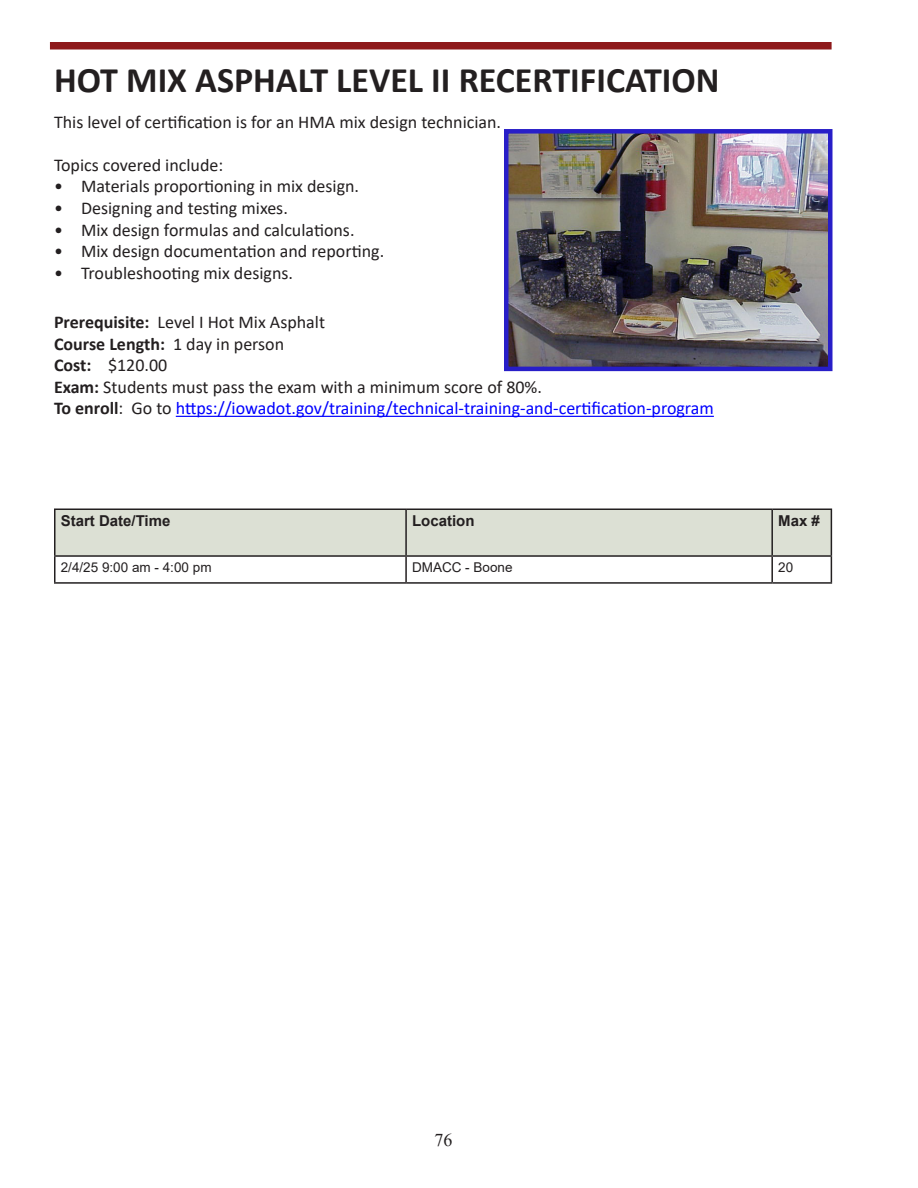
<style>
.page{position:relative;width:918px;height:1188px;background:#fff}
.page>*{position:absolute;margin:0;border:0;box-sizing:border-box;transform-origin:0 0}
.t1{font:700 36px "Calibri";color:#231f20}
.t2{font:18px "Calibri";color:#231f20}
.t3{font:18px "Calibri";color:#00f}
.t4{font:700 18px "Calibri";color:#231f20}
.t5{font:18px "Times New Roman";color:#231f20}
.t6{font:700 15px "Arial";color:#231f20}
.t7{font:13.5px "Arial";color:#231f20}
.s1{font-weight:700}
.s2{font-weight:400}
.s3{font-weight:700;color:#231f20}
.s4{color:#231f20}
</style>
<div class="page">
<div style="left:50px;top:42px;width:782px;height:8px;background:#8e191b"></div>
<hr style="left:176px;top:416px;width:538px;height:1px;background:#00f">
<img style="left:509px;top:134px;width:318px;height:232px">
<div style="left:504px;top:129px;width:328px;height:242px;border:4px solid #281ec8"></div>
<hr style="left:54px;top:508px;width:352px;height:2px;background:#231f20">
<hr style="left:54px;top:510px;width:2px;height:45px;background:#231f20">
<hr style="left:406px;top:508px;width:366px;height:2px;background:#231f20">
<hr style="left:772px;top:508px;width:60px;height:2px;background:#231f20">
<hr style="left:54px;top:555px;width:352px;height:2px;background:#231f20">
<hr style="left:54px;top:557px;width:2px;height:25px;background:#231f20">
<svg style="left:55px;top:509px;width:777px;height:73px"></svg>
<hr style="left:54px;top:582px;width:352px;height:2px;background:#231f20">
<hr style="left:406px;top:582px;width:366px;height:2px;background:#231f20">
<hr style="left:772px;top:582px;width:60px;height:2px;background:#231f20">
<p class="t1" style="left:54px;top:54px;width:667px">HOT MIX ASPHALT LEVEL II RECERTIFICATION</p>
<p class="t2" style="left:54px;top:109px;width:449px">This level of certification is for an HMA mix design technician.</p>
<p class="t2" style="left:54px;top:152px;width:171px">Topics covered include:</p>
<p class="t2" style="left:54px;top:174px;width:307px">• Materials proportioning in mix design.</p>
<p class="t2" style="left:54px;top:195px;width:235px">• Designing and testing mixes.</p>
<p class="t2" style="left:54px;top:217px;width:302px">• Mix design formulas and calculations.</p>
<p class="t2" style="left:54px;top:239px;width:332px">• Mix design documentation and reporting.</p>
<p class="t2" style="left:54px;top:260px;width:241px">• Troubleshooting mix designs.</p>
<p class="t2" style="left:54px;top:309px;width:273px"><span class="s1">Prerequisite:</span> Level I Hot Mix Asphalt</p>
<p class="t4" style="left:54px;top:331px;width:232px">Course Length: <span class="s2">1 day in person</span></p>
<p class="t2" style="left:54px;top:353px;width:115px"><span class="s1">Cost:</span> $120.00</p>
<p class="t2" style="left:54px;top:374px;width:490px"><span class="s1">Exam:</span> Students must pass the exam with a minimum score of 80%.</p>
<p class="t3" style="left:54px;top:396px;width:661px"><span class="s3">To enroll</span><span class="s4">: Go to</span> https://iowadot.gov/training/technical-training-and-certification-program</p>
<p class="t6" style="left:61px;top:510px;width:111px">Start Date/Time</p>
<p class="t6" style="left:412px;top:510px;width:64px">Location</p>
<p class="t6" style="left:778px;top:510px;width:43px">Max #</p>
<p class="t7" style="left:61px;top:558px;width:152px">2/4/25 9:00 am - 4:00 pm</p>
<p class="t7" style="left:412px;top:558px;width:102px">DMACC - Boone</p>
<p class="t7" style="left:778px;top:558px;width:17px">20</p>
<p class="t5" style="left:434px;top:1128px;width:19px">76</p>
</div>
